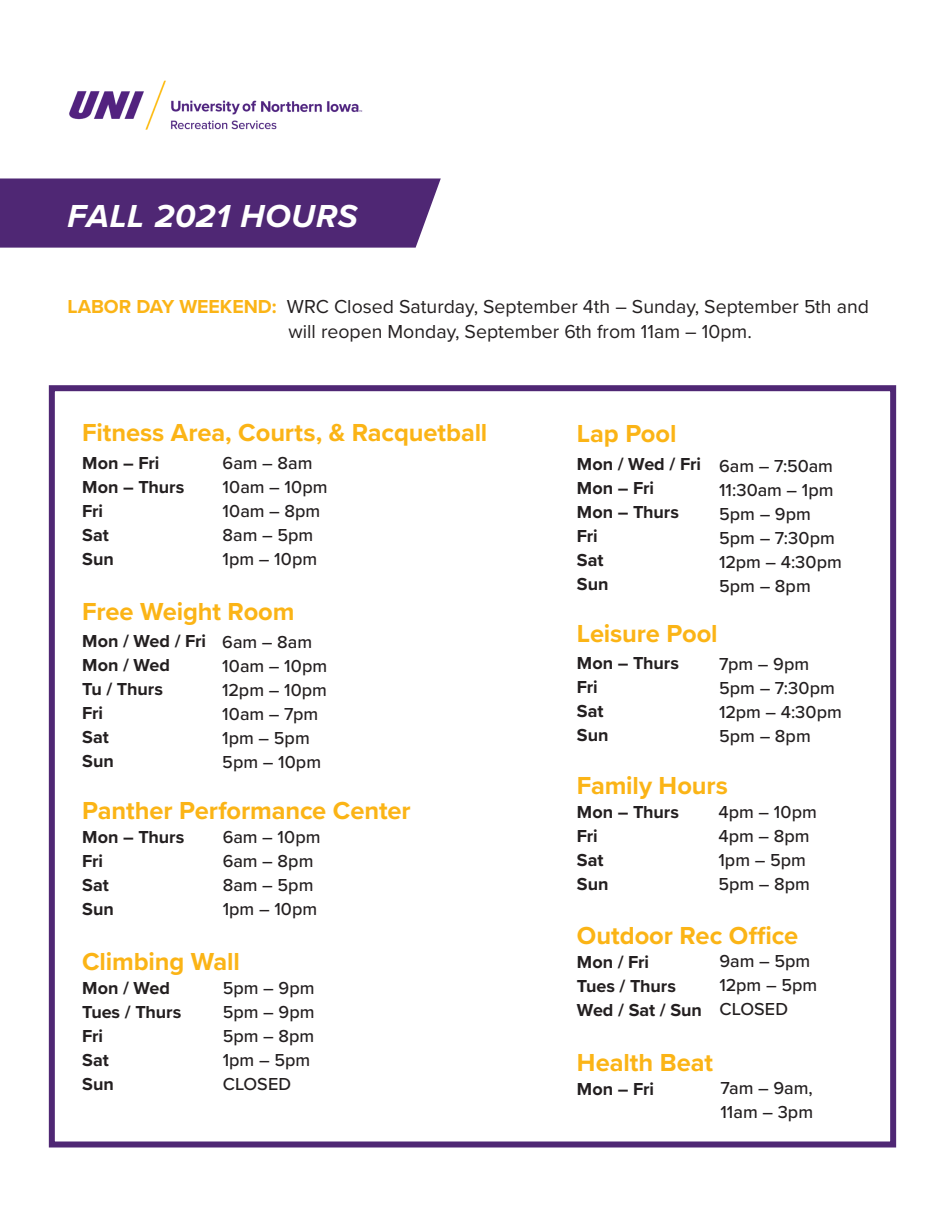
<style>
.page{position:relative;width:945px;height:1215px;background:#fff}
.page>*{position:absolute;margin:0;border:0;box-sizing:border-box;transform-origin:0 0}
.t1{font:italic 700 33px "Proxima Nova";letter-spacing:.02em;color:#fff}
.t2{font:700 25.5px "Proxima Nova";letter-spacing:-.005em;color:#fbb416}
.t3{font:19.5px/25.5px "Proxima Nova";color:#231f20}
.t4{font:500 18px "Proxima Nova";color:#231f20}
.t5{font:700 18px "Proxima Nova";letter-spacing:-.005em;color:#231f20}
.s1{font-weight:700;color:#fbb416}
</style>
<div class="page">
<div style="left:0;top:178px;width:441px;height:70px;background:#4f2774"></div>
<img style="left:69px;top:80px;width:294px;height:50px">
<div style="left:49px;top:385px;width:847px;height:763px;border:6px solid #4f2774"></div>
<p class="t1" style="left:68px;top:191px;width:292px">FALL 2021 HOURS</p>
<p class="t3" style="left:289px;top:293px;width:582px;text-indent:-221px"><span class="s1">LABOR DAY WEEKEND:</span> WRC Closed Saturday, September 4th – Sunday, September 5th and will reopen Monday, September 6th from 11am – 10pm.</p>
<p class="t2" style="left:82px;top:414px;width:407px">Fitness Area, Courts, &amp; Racquetball</p>
<p class="t5" style="left:82px;top:449px;width:78px">Mon – Fri</p>
<p class="t5" style="left:82px;top:473px;width:104px">Mon – Thurs</p>
<p class="t5" style="left:82px;top:497px;width:22px">Fri</p>
<p class="t5" style="left:82px;top:521px;width:28px">Sat</p>
<p class="t5" style="left:82px;top:545px;width:33px">Sun</p>
<p class="t2" style="left:82px;top:592px;width:214px">Free Weight Room</p>
<p class="t5" style="left:82px;top:628px;width:125px">Mon / Wed / Fri</p>
<p class="t5" style="left:82px;top:652px;width:89px">Mon / Wed</p>
<p class="t5" style="left:82px;top:676px;width:82px">Tu / Thurs</p>
<p class="t5" style="left:82px;top:700px;width:22px">Fri</p>
<p class="t5" style="left:82px;top:724px;width:28px">Sat</p>
<p class="t5" style="left:82px;top:748px;width:33px">Sun</p>
<p class="t2" style="left:82px;top:792px;width:330px">Panther Performance Center</p>
<p class="t5" style="left:82px;top:824px;width:104px">Mon – Thurs</p>
<p class="t5" style="left:82px;top:848px;width:22px">Fri</p>
<p class="t5" style="left:82px;top:872px;width:28px">Sat</p>
<p class="t5" style="left:82px;top:896px;width:33px">Sun</p>
<p class="t2" style="left:82px;top:942px;width:159px">Climbing Wall</p>
<p class="t5" style="left:82px;top:974px;width:89px">Mon / Wed</p>
<p class="t5" style="left:82px;top:998px;width:101px">Tues / Thurs</p>
<p class="t5" style="left:82px;top:1022px;width:22px">Fri</p>
<p class="t5" style="left:82px;top:1046px;width:28px">Sat</p>
<p class="t5" style="left:82px;top:1070px;width:33px">Sun</p>
<p class="t2" style="left:577px;top:415px;width:101px">Lap Pool</p>
<p class="t5" style="left:577px;top:450px;width:125px">Mon / Wed / Fri</p>
<p class="t5" style="left:577px;top:474px;width:78px">Mon – Fri</p>
<p class="t5" style="left:577px;top:498px;width:104px">Mon – Thurs</p>
<p class="t5" style="left:577px;top:522px;width:22px">Fri</p>
<p class="t5" style="left:577px;top:546px;width:28px">Sat</p>
<p class="t5" style="left:577px;top:570px;width:33px">Sun</p>
<p class="t2" style="left:577px;top:614px;width:142px">Leisure Pool</p>
<p class="t5" style="left:577px;top:650px;width:104px">Mon – Thurs</p>
<p class="t5" style="left:577px;top:674px;width:22px">Fri</p>
<p class="t5" style="left:577px;top:698px;width:28px">Sat</p>
<p class="t5" style="left:577px;top:722px;width:33px">Sun</p>
<p class="t2" style="left:577px;top:766px;width:152px">Family Hours</p>
<p class="t5" style="left:577px;top:798px;width:104px">Mon – Thurs</p>
<p class="t5" style="left:577px;top:822px;width:22px">Fri</p>
<p class="t5" style="left:577px;top:846px;width:28px">Sat</p>
<p class="t5" style="left:577px;top:870px;width:33px">Sun</p>
<p class="t2" style="left:577px;top:917px;width:223px">Outdoor Rec Office</p>
<p class="t5" style="left:577px;top:949px;width:74px">Mon / Fri</p>
<p class="t5" style="left:577px;top:973px;width:101px">Tues / Thurs</p>
<p class="t5" style="left:577px;top:997px;width:126px">Wed / Sat / Sun</p>
<p class="t2" style="left:577px;top:1043px;width:138px">Health Beat</p>
<p class="t5" style="left:577px;top:1075px;width:78px">Mon – Fri</p>
<p class="t4" style="left:223px;top:449px;width:91px">6am – 8am</p>
<p class="t4" style="left:223px;top:473px;width:106px">10am – 10pm</p>
<p class="t4" style="left:223px;top:497px;width:99px">10am – 8pm</p>
<p class="t4" style="left:223px;top:521px;width:92px">8am – 5pm</p>
<p class="t4" style="left:223px;top:545px;width:96px">1pm – 10pm</p>
<p class="t4" style="left:719px;top:452px;width:115px">6am – 7:50am</p>
<p class="t4" style="left:719px;top:476px;width:116px">11:30am – 1pm</p>
<p class="t4" style="left:719px;top:500px;width:93px">5pm – 9pm</p>
<p class="t4" style="left:719px;top:524px;width:117px">5pm – 7:30pm</p>
<p class="t4" style="left:719px;top:548px;width:124px">12pm – 4:30pm</p>
<p class="t4" style="left:719px;top:572px;width:93px">5pm – 8pm</p>
<p class="t4" style="left:222px;top:629px;width:91px">6am – 8am</p>
<p class="t4" style="left:222px;top:653px;width:106px">10am – 10pm</p>
<p class="t4" style="left:222px;top:677px;width:106px">12pm – 10pm</p>
<p class="t4" style="left:222px;top:701px;width:97px">10am – 7pm</p>
<p class="t4" style="left:222px;top:725px;width:89px">1pm – 5pm</p>
<p class="t4" style="left:222px;top:749px;width:100px">5pm – 10pm</p>
<p class="t4" style="left:719px;top:651px;width:92px">7pm – 9pm</p>
<p class="t4" style="left:719px;top:675px;width:117px">5pm – 7:30pm</p>
<p class="t4" style="left:719px;top:699px;width:124px">12pm – 4:30pm</p>
<p class="t4" style="left:719px;top:723px;width:93px">5pm – 8pm</p>
<p class="t4" style="left:718px;top:798px;width:100px">4pm – 10pm</p>
<p class="t4" style="left:718px;top:822px;width:93px">4pm – 8pm</p>
<p class="t4" style="left:718px;top:846px;width:89px">1pm – 5pm</p>
<p class="t4" style="left:718px;top:870px;width:93px">5pm – 8pm</p>
<p class="t4" style="left:223px;top:824px;width:99px">6am – 10pm</p>
<p class="t4" style="left:223px;top:848px;width:92px">6am – 8pm</p>
<p class="t4" style="left:223px;top:872px;width:92px">8am – 5pm</p>
<p class="t4" style="left:223px;top:896px;width:96px">1pm – 10pm</p>
<p class="t4" style="left:720px;top:948px;width:92px">9am – 5pm</p>
<p class="t4" style="left:720px;top:972px;width:99px">12pm – 5pm</p>
<p class="t4" style="left:720px;top:996px;width:70px">CLOSED</p>
<p class="t4" style="left:223px;top:975px;width:93px">5pm – 9pm</p>
<p class="t4" style="left:223px;top:999px;width:93px">5pm – 9pm</p>
<p class="t4" style="left:223px;top:1023px;width:93px">5pm – 8pm</p>
<p class="t4" style="left:223px;top:1047px;width:89px">1pm – 5pm</p>
<p class="t4" style="left:223px;top:1071px;width:70px">CLOSED</p>
<p class="t4" style="left:721px;top:1075px;width:94px">7am – 9am,</p>
<p class="t4" style="left:721px;top:1099px;width:94px">11am – 3pm</p>
</div>
